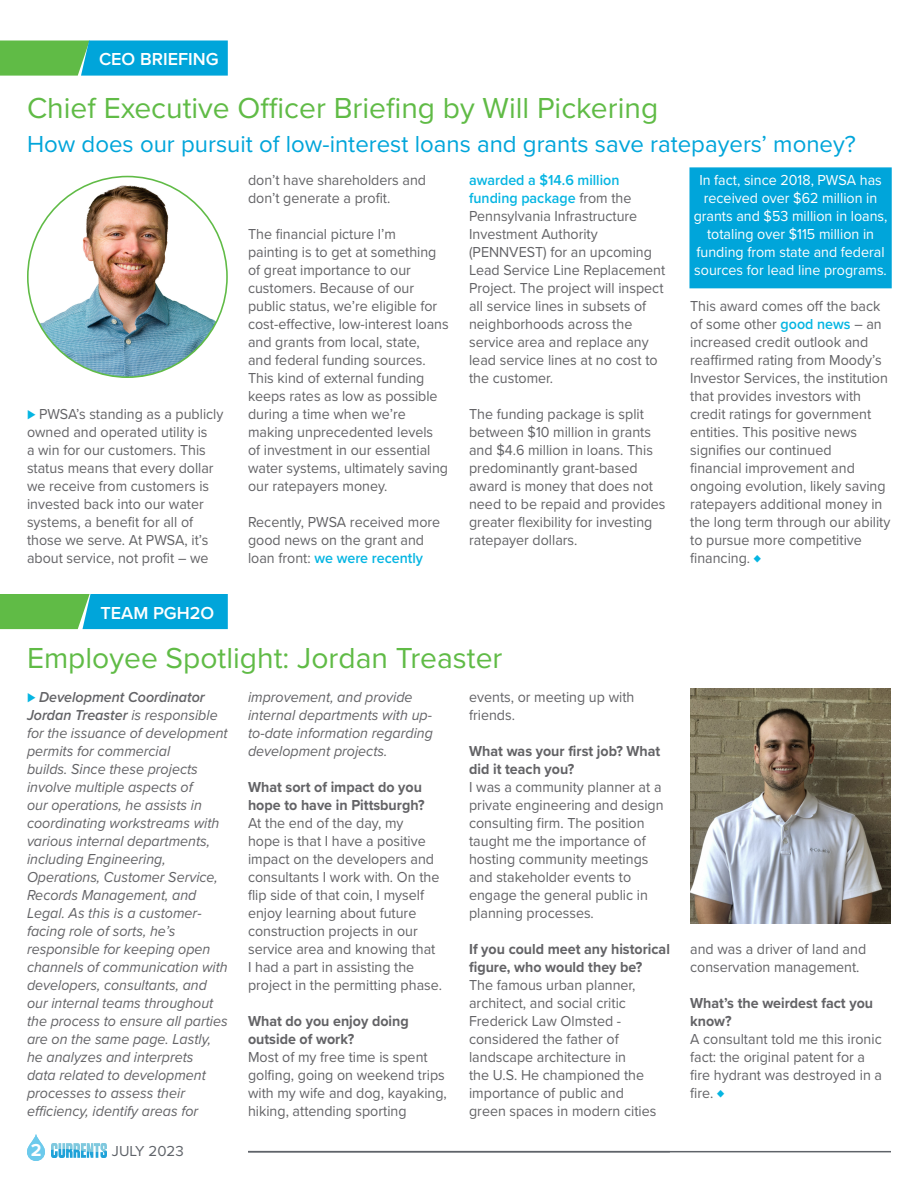
<style>
.page{position:relative;width:918px;height:1188px;background:#fff}
.page>*{position:absolute;margin:0;border:0;box-sizing:border-box;transform-origin:0 0}
.t1{font:30px "Proxima Nova";color:#60bb46}
.t2{font:24px "Proxima Nova";color:#00a5da}
.t3{font:600 18px "Proxima Nova";color:#fff}
.t4{font:700 18px "Proxima Nova";color:#fff}
.t5{font:15px/18px "Proxima Nova";color:#636366;scale:.95 1}
.t6{font:italic 15px/18px "Proxima Nova";color:#636366;scale:.95 1}
.t7{font:700 15px/18px "Proxima Nova";color:#636366;scale:.95 1}
.t8{font:15px/18px "Proxima Nova";color:#fff;text-align:center;scale:.95 1}
.t9{font:15px "Proxima Nova";color:#5f6369}
.s1{color:#05b5e2}
.s2{font-weight:600;color:#05b5e2}
.s3{font-style:normal;color:#05b5e2}
.s4{font-weight:600}
</style>
<div class="page">
<img style="left:51px;top:1144px;width:56px;height:13px">
<div style="left:689px;top:167px;width:203px;height:121px;background:#00a5da;border:2px solid #00a5da"></div>
<svg style="left:0;top:594px;width:228px;height:35px;background:#26aea4"></svg>
<svg style="left:27px;top:1134px;width:18px;height:27px"></svg>
<hr style="left:248px;top:1151px;width:643px;height:1px;background:#5f6369">
<svg style="left:0;top:40px;width:228px;height:36px;background:#2aafa5"></svg>
<img style="left:28px;top:177px;width:199px;height:200px">
<img style="left:690px;top:688px;width:201px;height:235px">
<p class="t3" style="left:99px;top:46px;width:121px">CEO BRIEFING</p>
<p class="t1" style="left:27px;top:85px;width:633px">Chief Executive Officer Briefing by Will Pickering</p>
<p class="t2" style="left:27px;top:126px;width:830px">How does our pursuit of low-interest loans and grants save ratepayers’ money?</p>
<p class="t5" style="left:27px;top:405px;width:208px"><span class="s1">⊲</span> PWSA’s standing as a publicly owned and operated utility is<br>a win for our customers. This status means that every dollar we receive from customers is invested back into our water systems, a benefit for all of those we serve. At PWSA, it’s about service, not profit – we</p>
<p class="t3" style="left:100px;top:599px;width:115px">TEAM PGH2O</p>
<p class="t5" style="left:248px;top:171px;width:189px">don’t have shareholders and don’t generate a profit.</p>
<p class="t5" style="left:248px;top:225px;width:213px">The financial picture I’m painting is to get at something of great importance to our customers. Because of our public status, we’re eligible for cost-effective, low-interest loans and grants from local, state,<br>and federal funding sources.<br>This kind of external funding keeps rates as low as possible during a time when we’re making unprecedented levels of investment in our essential water systems, ultimately saving our ratepayers money.</p>
<p class="t5" style="left:248px;top:513px;width:204px">Recently, PWSA received more good news on the grant and loan front: <span class="s2">we were recently</span></p>
<p class="t5" style="left:469px;top:171px;width:208px"><span class="s2">awarded a $14.6 million funding package</span> from the<br>Pennsylvania Infrastructure<br>Investment Authority (PENNVEST) for an upcoming<br>Lead Service Line Replacement<br>Project. The project will inspect all service lines in subsets of neighborhoods across the service area and replace any lead service lines at no cost to the customer.</p>
<p class="t5" style="left:469px;top:405px;width:208px">The funding package is split between $10 million in grants and $4.6 million in loans. This predominantly grant-based award is money that does not need to be repaid and provides greater flexibility for investing ratepayer dollars.</p>
<p class="t1" style="left:27px;top:636px;width:477px">Employee Spotlight: Jordan Treaster</p>
<p class="t6" style="left:27px;top:687px;width:213px"><span class="s3">⊲</span> <span class="s4">Development Coordinator<br>Jordan Treaster</span> is responsible for the issuance of development permits for commercial<br>builds. Since these projects involve multiple aspects of<br>our operations, he assists in coordinating workstreams with various internal departments, including Engineering,<br>Operations, Customer Service,<br>Records Management, and<br>Legal. As this is a customer&shy;facing role of sorts, he’s responsible for keeping open channels of communication with developers, consultants, and our internal teams throughout the process to ensure all parties are on the same page. Lastly, he analyzes and interprets<br>data related to development processes to assess their efficiency, identify areas for</p>
<p class="t6" style="left:248px;top:687px;width:196px">improvement, and provide internal departments with up&shy;to-date information regarding development projects.</p>
<p class="t7" style="left:248px;top:778px;width:187px">What sort of impact do you hope to have in Pittsburgh?</p>
<p class="t5" style="left:248px;top:813px;width:206px">At the end of the day, my<br>hope is that I have a positive impact on the developers and consultants I work with. On the flip side of that coin, I myself enjoy learning about future construction projects in our service area and knowing that<br>I had a part in assisting the project in the permitting phase.</p>
<p class="t7" style="left:248px;top:1012px;width:171px">What do you enjoy doing outside of work?</p>
<p class="t5" style="left:248px;top:1047px;width:211px">Most of my free time is spent golfing, going on weekend trips with my wife and dog, kayaking, hiking, attending sporting</p>
<p class="t4" style="left:31px;top:1137px;width:12px">2</p>
<p class="t9" style="left:112px;top:1140px;width:73px">JULY 2023</p>
<p class="t5" style="left:469px;top:687px;width:175px">events, or meeting up with friends.</p>
<p class="t7" style="left:469px;top:742px;width:203px">What was your first job? What did it teach you?</p>
<p class="t5" style="left:469px;top:777px;width:206px">I was a community planner at a private engineering and design consulting firm. The position taught me the importance of hosting community meetings and stakeholder events to engage the general public in planning processes.</p>
<p class="t7" style="left:469px;top:940px;width:213px">If you could meet any historical figure, who would they be?</p>
<p class="t5" style="left:469px;top:975px;width:199px">The famous urban planner, architect, and social critic<br>Frederick Law Olmsted - considered the father of landscape architecture in<br>the U.S. He championed the importance of public and green spaces in modern cities</p>
<p class="t8" style="left:694px;top:171px;width:206px">In fact, since 2018, PWSA has received over $62 million in grants and $53 million in loans, totaling over $115 million in funding from state and federal sources for lead line programs.</p>
<p class="t5" style="left:690px;top:297px;width:212px">This award comes off the back of some other <span class="s2">good news</span> – an increased credit outlook and reaffirmed rating from Moody’s<br>Investor Services, the institution that provides investors with credit ratings for government entities. This positive news signifies our continued<br>financial improvement and ongoing evolution, likely saving ratepayers additional money in the long term through our ability to pursue more competitive financing. <span class="s1">♦</span></p>
<p class="t5" style="left:690px;top:939px;width:187px">and was a driver of land and conservation management.</p>
<p class="t7" style="left:690px;top:994px;width:194px">What’s the weirdest fact you know?</p>
<p class="t5" style="left:690px;top:1029px;width:203px">A consultant told me this ironic fact: the original patent for a fire hydrant was destroyed in a fire. <span class="s1">♦</span></p>
</div>
